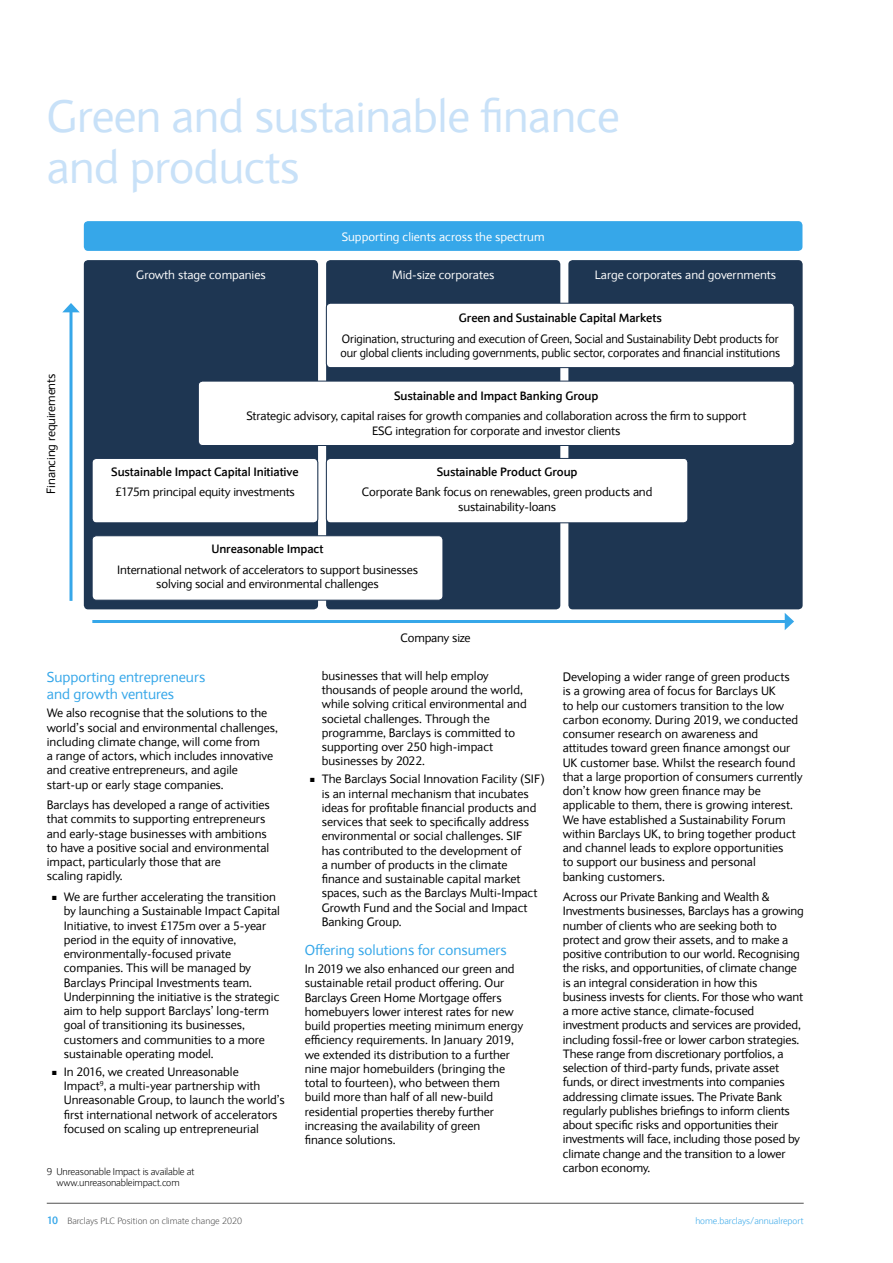
<style>
.page{position:relative;width:893px;height:1263px;background:#fff}
.page>*{position:absolute;margin:0;border:0;box-sizing:border-box;transform-origin:0 0}
.t1{font:45px/51px "Expert Sans";letter-spacing:-.01em;color:#c8e1f8}
.t2{font:14.25px/17.2px "Expert Sans";color:#36a7e9}
.t3{font:12px/14.2px "Expert Sans";color:#000}
.t4{font:12px/14.2px "Expert Sans";color:#000;scale:.95 1}
.t5{font:700 12px "Expert Sans";letter-spacing:-.01em;color:#000}
.t6{font:12px "Expert Sans";color:#fff}
.t7{font:300 9.75px/11.2px "Expert Sans";letter-spacing:-.01em;color:#000;text-align:center}
.t8{font:300 9px "Expert Sans";color:#505050}
.t9{font:300 9px "Expert Sans";color:#36a7e9}
.s1{font-weight:700;font-size:10.5px;color:#36a7e9}
</style>
<div class="page">
<hr style="left:47px;top:1203px;width:757px;height:1px;background:#505050">
<hr style="left:92px;top:620px;width:695px;height:3px;background:#36a7e9">
<svg style="left:785px;top:613px;width:9px;height:17px"></svg>
<hr style="left:70px;top:310px;width:3px;height:291px;background:#36a7e9">
<svg style="left:62px;top:303px;width:18px;height:9px"></svg>
<div style="left:84px;top:260px;width:234px;height:349px;background:#1e3652;border-radius:4px"></div>
<div style="left:326px;top:260px;width:234px;height:349px;background:#1e3652;border-radius:4px"></div>
<div style="left:568px;top:260px;width:235px;height:349px;background:#1e3652;border-radius:4px"></div>
<div style="left:84px;top:221px;width:718px;height:30px;background:#36a7e9;border-radius:4px"></div>
<div style="left:326px;top:303px;width:468px;height:65px;background:#fff;border-radius:4px"></div>
<div style="left:326px;top:303px;width:468px;height:65px;border:1px solid #1e3552;border-radius:4px"></div>
<div style="left:198px;top:381px;width:596px;height:64px;background:#fff;border-radius:4px"></div>
<div style="left:198px;top:381px;width:596px;height:65px;border:1px solid #1e3552;border-radius:4px"></div>
<div style="left:326px;top:458px;width:362px;height:65px;background:#fff;border-radius:4px"></div>
<div style="left:326px;top:458px;width:362px;height:65px;border:1px solid #1e3552;border-radius:4px"></div>
<div style="left:92px;top:458px;width:226px;height:65px;background:#fff;border-radius:4px"></div>
<div style="left:92px;top:458px;width:226px;height:65px;border:1px solid #1e3552;border-radius:4px"></div>
<div style="left:92px;top:536px;width:351px;height:64px;background:#fff;border-radius:4px"></div>
<div style="left:92px;top:535px;width:351px;height:65px;border:1px solid #1e3552;border-radius:4px"></div>
<h1 class="t1" style="left:47px;top:90px;width:574px">Green and sustainable finance and products</h1>
<p class="t6" style="left:342px;top:230px;width:204px">Supporting clients across the spectrum</p>
<p class="t3" style="left:44px;top:494px;width:121px;rotate:-90deg">Financing requirements</p>
<p class="t6" style="left:136px;top:267px;width:131px">Growth stage companies</p>
<p class="t6" style="left:392px;top:267px;width:104px">Mid-size corporates</p>
<p class="t6" style="left:595px;top:267px;width:183px">Large corporates and governments</p>
<p class="t5" style="left:459px;top:310px;width:204px">Green and Sustainable Capital Markets</p>
<p class="t4" style="left:341px;top:331px;width:464px">Origination, structuring and execution of Green, Social and Sustainability Debt products for our global clients including governments, public sector, corporates and financial institutions</p>
<p class="t5" style="left:394px;top:388px;width:206px">Sustainable and Impact Banking Group</p>
<p class="t3" style="left:246px;top:409px;width:501px;text-align:center">Strategic advisory, capital raises for growth companies and collaboration across the firm to support<br>ESG integration for corporate and investor clients</p>
<p class="t5" style="left:437px;top:463px;width:142px">Sustainable Product Group</p>
<p class="t3" style="left:362px;top:485px;width:292px;text-align:center">Corporate Bank focus on renewables, green products and sustainability-loans</p>
<p class="t5" style="left:111px;top:463px;width:189px">Sustainable Impact Capital Initiative</p>
<p class="t3" style="left:115px;top:485px;width:181px">£175m principal equity investments</p>
<p class="t5" style="left:211px;top:541px;width:114px">Unreasonable Impact</p>
<p class="t3" style="left:117px;top:562px;width:302px;text-align:center">International network of accelerators to support businesses solving social and environmental challenges</p>
<p class="t3" style="left:401px;top:630px;width:72px">Company size</p>
<p class="t2" style="left:47px;top:668px;width:160px">Supporting entrepreneurs and growth ventures</p>
<p class="t3" style="left:47px;top:706px;width:233px">We also recognise that the solutions to the world’s social and environmental challenges, including climate change, will come from<br>a range of actors, which includes innovative and creative entrepreneurs, and agile start-up or early stage companies.</p>
<p class="t3" style="left:47px;top:798px;width:225px">Barclays has developed a range of activities that commits to supporting entrepreneurs and early-stage businesses with ambitions to have a positive social and environmental impact, particularly those that are<br>scaling rapidly.</p>
<p class="t3" style="left:64px;top:889px;width:218px;text-indent:-12px">■ We are further accelerating the transition by launching a Sustainable Impact Capital Initiative, to invest £175m over a 5-year period in the equity of innovative, environmentally-focused private companies. This will be managed by Barclays Principal Investments team.<br>Underpinning the initiative is the strategic aim to help support Barclays’ long-term goal of transitioning its businesses, customers and communities to a more sustainable operating model.</p>
<p class="t3" style="left:64px;top:1064px;width:223px;text-indent:-12px">■ In 2016, we created Unreasonable<br>Impact<sup>9</sup>, a multi-year partnership with Unreasonable Group, to launch the world’s first international network of accelerators focused on scaling up entrepreneurial</p>
<p class="t7" style="left:47px;top:1166px;width:149px">9 Unreasonable Impact is available at www.unreasonableimpact.com</p>
<p class="t3" style="left:322px;top:668px;width:206px">businesses that will help employ thousands of people around the world, while solving critical environmental and societal challenges. Through the programme, Barclays is committed to supporting over 250 high-impact businesses by 2022.</p>
<p class="t3" style="left:322px;top:772px;width:225px;text-indent:-12px">■ The Barclays Social Innovation Facility (SIF) is an internal mechanism that incubates ideas for profitable financial products and services that seek to specifically address environmental or social challenges. SIF<br>has contributed to the development of<br>a number of products in the climate finance and sustainable capital market spaces, such as the Barclays Multi-Impact Growth Fund and the Social and Impact Banking Group.</p>
<p class="t2" style="left:305px;top:941px;width:204px">Offering solutions for consumers</p>
<p class="t3" style="left:305px;top:962px;width:220px">In 2019 we also enhanced our green and sustainable retail product offering. Our Barclays Green Home Mortgage offers homebuyers lower interest rates for new build properties meeting minimum energy efficiency requirements. In January 2019, we extended its distribution to a further nine major homebuilders (bringing the total to fourteen), who between them build more than half of all new-build residential properties thereby further increasing the availability of green<br>finance solutions.</p>
<p class="t3" style="left:563px;top:670px;width:242px">Developing a wider range of green products<br>is a growing area of focus for Barclays UK<br>to help our customers transition to the low carbon economy. During 2019, we conducted consumer research on awareness and attitudes toward green finance amongst our UK customer base. Whilst the research found that a large proportion of consumers currently don’t know how green finance may be applicable to them, there is growing interest.<br>We have established a Sustainability Forum within Barclays UK, to bring together product and channel leads to explore opportunities<br>to support our business and personal<br>banking customers.</p>
<p class="t3" style="left:563px;top:890px;width:242px">Across our Private Banking and Wealth &amp; Investments businesses, Barclays has a growing number of clients who are seeking both to protect and grow their assets, and to make a positive contribution to our world. Recognising the risks, and opportunities, of climate change is an integral consideration in how this business invests for clients. For those who want a more active stance, climate-focused investment products and services are provided, including fossil-free or lower carbon strategies.<br>These range from discretionary portfolios, a selection of third-party funds, private asset funds, or direct investments into companies addressing climate issues. The Private Bank regularly publishes briefings to inform clients about specific risks and opportunities their investments will face, including those posed by climate change and the transition to a lower carbon economy.</p>
<p class="t8" style="left:47px;top:1215px;width:197px"><span class="s1">10</span> Barclays PLC Position on climate change 2020</p>
<p class="t9" style="left:695px;top:1215px;width:110px">home.barclays/annualreport</p>
</div>
